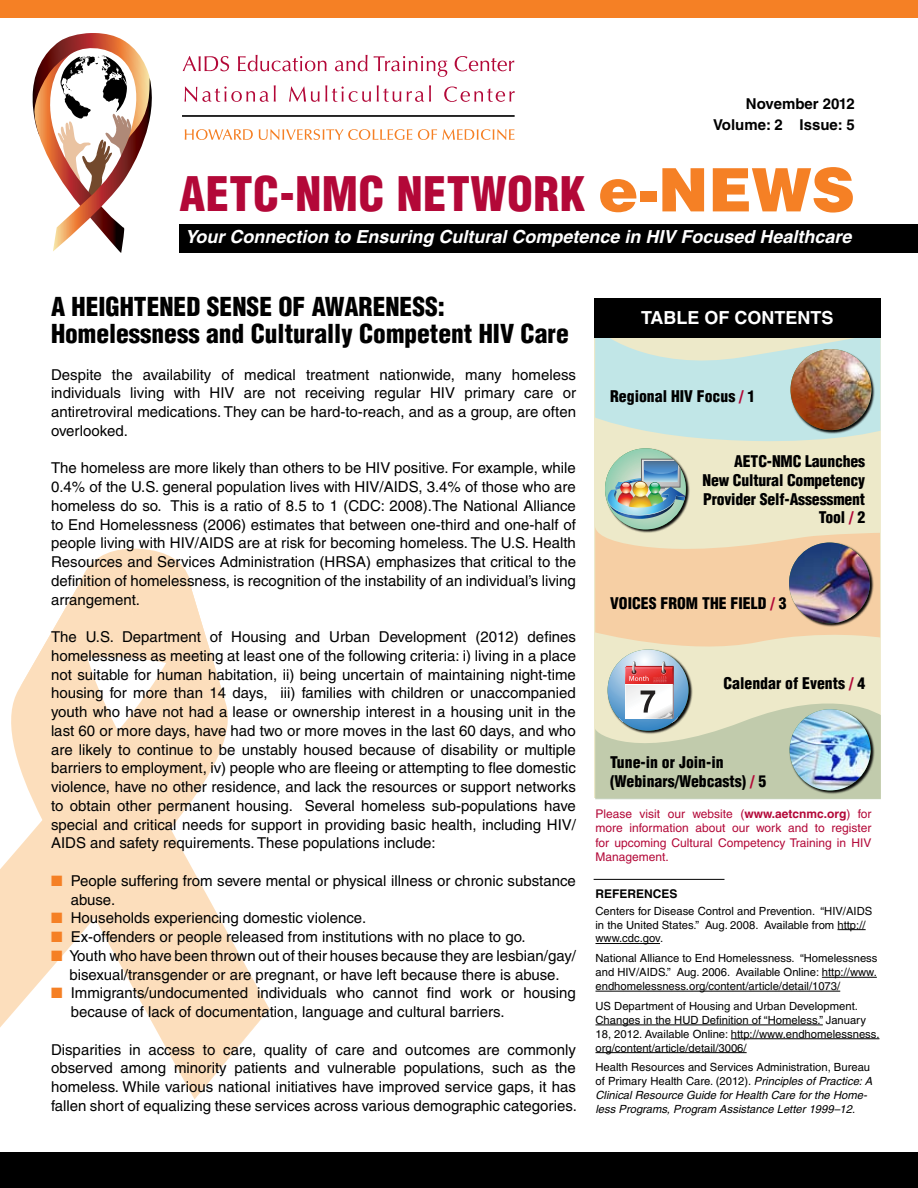
<style>
.page{position:relative;width:918px;height:1188px;background:#fff}
.page>*{position:absolute;margin:0;border:0;box-sizing:border-box;transform-origin:0 0}
.t1{font:900 condensed 46.5px "Helvetica";letter-spacing:.01em;color:#b30838}
.t2{font:900 condensed 25.5px/27px "Helvetica";color:#000}
.t3{font:italic 700 18px "Helvetica";color:#fff}
.t4{font:700 18px "Helvetica LT Std";color:#fff}
.t5{font:900 condensed 15.75px/18.9px "Helvetica";color:#000;text-align:right}
.t6{font:15px/18.8px "Helvetica";color:#000;text-align:justify}
.t7{font:700 15px/21px "Helvetica LT Std";color:#000;text-align:right}
.t8{font:12px/14.2px "Helvetica";color:#b30838;text-align:justify}
.t9{font:700 12px "Helvetica";color:#000}
.t10{font:11.25px/13.8px "Helvetica";color:#000}
.t11{font:italic 11.25px/13.8px "Helvetica";color:#000}
.s1{font-stretch:normal;font-size:60px;color:#f58025}
.s2{color:#f58025}
.s3{color:#b30838}
.s4{font-family:"Helvetica LT Std";font-weight:700}
.s5{font-style:normal}
</style>
<div class="page">
<div style="left:594px;top:338px;width:287px;height:460px;background:#ede9c9"></div>
<svg style="left:3px;top:689px;width:192px;height:411px;fill:#fcdebc"></svg>
<svg style="left:19px;top:549px;width:175px;height:155px"></svg>
<svg style="left:74px;top:596px;width:196px;height:503px;fill:#fcdebc"></svg>
<svg style="left:33px;top:33px;width:119px;height:220px"></svg>
<svg style="left:183px;top:56px;width:46px;height:15px"></svg>
<svg style="left:238px;top:55px;width:88px;height:16px"></svg>
<svg style="left:335px;top:55px;width:33px;height:16px"></svg>
<svg style="left:374px;top:56px;width:73px;height:21px"></svg>
<svg style="left:455px;top:56px;width:59px;height:15px"></svg>
<svg style="left:185px;top:85px;width:91px;height:17px"></svg>
<svg style="left:289px;top:85px;width:82px;height:17px"></svg>
<svg style="left:377px;top:85px;width:24px;height:17px"></svg>
<svg style="left:407px;top:85px;width:24px;height:17px"></svg>
<svg style="left:444px;top:87px;width:71px;height:15px"></svg>
<svg style="left:185px;top:129px;width:68px;height:11px"></svg>
<svg style="left:259px;top:129px;width:153px;height:11px"></svg>
<svg style="left:418px;top:129px;width:97px;height:11px"></svg>
<hr style="left:182px;top:115px;width:333px;height:2px;background:#000">
<div style="left:0;top:1152px;width:918px;height:36px;background:#000"></div>
<div style="left:180px;top:224px;width:738px;height:28px;background:#000"></div>
<div style="left:0;top:0;width:918px;height:17px;background:#f58025"></div>
<svg style="left:838px;top:929px;width:28px;height:1px"></svg>
<hr style="left:596px;top:943px;width:64px;height:1px;background:#000">
<hr style="left:822px;top:977px;width:55px;height:1px;background:#000">
<hr style="left:596px;top:991px;width:244px;height:1px;background:#000">
<hr style="left:596px;top:1025px;width:227px;height:1px;background:#000">
<hr style="left:731px;top:1038px;width:148px;height:1px;background:#000">
<hr style="left:596px;top:1052px;width:151px;height:1px;background:#000">
<hr style="left:594px;top:879px;width:130px;height:1px;background:#000">
<svg style="left:595px;top:338px;width:285px;height:110px;background:#cde6de"></svg>
<svg style="left:595px;top:526px;width:285px;height:122px;background:#f3d4ac"></svg>
<div style="left:789px;top:542px;width:91px;height:92px;background:#000;opacity:.95"></div>
<img style="left:789px;top:543px;width:81px;height:80px;border-radius:40px">
<div style="left:594px;top:298px;width:287px;height:40px;background:#000"></div>
<div style="left:607px;top:649px;width:92px;height:92px;background:#000;opacity:.95"></div>
<svg style="left:608px;top:650px;width:80px;height:81px"></svg>
<img style="left:595px;top:662px;width:286px;height:137px">
<div style="left:605px;top:448px;width:91px;height:91px;background:#000;opacity:.95"></div>
<svg style="left:605px;top:448px;width:81px;height:81px"></svg>
<img style="left:608px;top:459px;width:78px;height:60px">
<div style="left:790px;top:349px;width:92px;height:91px;background:#000;opacity:.95"></div>
<img style="left:791px;top:349px;width:80px;height:81px;border-radius:40px">
<p class="t7" style="left:713px;top:93px;width:143px">November 2012<br>Volume: 2 Issue: 5</p>
<h1 class="t1" style="left:179px;top:165px;width:677px">AETC-NMC NETWORK <span class="s1">e-NEWS</span></h1>
<p class="t3" style="left:185px;top:226px;width:668px">Your Connection to Ensuring Cultural Competence in HIV Focused Healthcare</p>
<h2 class="t2" style="left:51px;top:293px;width:519px">A HEIGHTENED SENSE OF AWARENESS:<br>Homelessness and Culturally Competent HIV Care</h2>
<p class="t6" style="left:51px;top:365px;width:527px">Despite the availability of medical treatment nationwide, many homeless individuals living with HIV are not receiving regular HIV primary care or antiretroviral medications. They can be hard-to-reach, and as a group, are often overlooked.</p>
<p class="t6" style="left:51px;top:459px;width:527px">The homeless are more likely than others to be HIV positive. For example, while 0.4% of the U.S. general population lives with HIV/AIDS, 3.4% of those who are homeless do so. This is a ratio of 8.5 to 1 (CDC: 2008).The National Alliance to End Homelessness (2006) estimates that between one-third and one-half of people living with HIV/AIDS are at risk for becoming homeless. The U.S. Health Resources and Services Administration (HRSA) emphasizes that critical to the definition of homelessness, is recognition of the instability of an individual’s living arrangement.</p>
<p class="t6" style="left:51px;top:627px;width:527px">The U.S. Department of Housing and Urban Development (2012) defines homelessness as meeting at least one of the following criteria: i) living in a place not suitable for human habitation, ii) being uncertain of maintaining night-time housing for more than 14 days, iii) families with children or unaccompanied youth who have not had a lease or ownership interest in a housing unit in the last 60 or more days, have had two or more moves in the last 60 days, and who are likely to continue to be unstably housed because of disability or multiple barriers to employment, iv) people who are fleeing or attempting to flee domestic violence, have no other residence, and lack the resources or support networks to obtain other permanent housing. Several homeless sub-populations have special and critical needs for support in providing basic health, including HIV/ AIDS and safety requirements. These populations include:</p>
<p class="t6" style="left:71px;top:871px;width:507px;text-indent:-20px"><span class="s2">■</span> People suffering from severe mental or physical illness or chronic substance abuse.</p>
<p class="t6" style="left:51px;top:909px;width:317px"><span class="s2">■</span> Households experiencing domestic violence.</p>
<p class="t6" style="left:51px;top:927px;width:476px"><span class="s2">■</span> Ex-offenders or people released from institutions with no place to go.</p>
<p class="t6" style="left:51px;top:946px;width:527px;text-align:center"><span class="s2">■</span> Youth who have been thrown out of their houses because they are lesbian/gay/ bisexual/transgender or are pregnant, or have left because there is abuse.</p>
<p class="t6" style="left:71px;top:984px;width:507px;text-indent:-20px"><span class="s2">■</span> Immigrants/undocumented individuals who cannot find work or housing because of lack of documentation, language and cultural barriers.</p>
<p class="t6" style="left:51px;top:1040px;width:527px">Disparities in access to care, quality of care and outcomes are commonly observed among minority patients and vulnerable populations, such as the homeless. While various national initiatives have improved service gaps, it has fallen short of equalizing these services across various demographic categories.</p>
<p class="t4" style="left:641px;top:307px;width:194px">TABLE OF CONTENTS</p>
<p class="t5" style="left:610px;top:387px;width:147px">Regional HIV Focus <span class="s3">/</span> 1</p>
<p class="t5" style="left:702px;top:451px;width:164px">AETC-NMC Launches<br>New Cultural Competency<br>Provider Self-Assessment<br>Tool <span class="s3">/</span> 2</p>
<p class="t5" style="left:610px;top:594px;width:178px">VOICES FROM THE FIELD <span class="s3">/</span> 3</p>
<p class="t5" style="left:724px;top:673px;width:143px">Calendar of Events <span class="s3">/</span> 4</p>
<p class="t5" style="left:610px;top:752px;width:158px;text-align:left">Tune-in or Join-in (Webinars/Webcasts) <span class="s3">/</span> 5</p>
<p class="t8" style="left:596px;top:807px;width:278px">Please visit our website (<span class="s4">www.aetcnmc.org</span>) for more information about our work and to register for upcoming Cultural Competency Training in HIV Management.</p>
<p class="t9" style="left:596px;top:886px;width:84px">REFERENCES</p>
<p class="t10" style="left:596px;top:904px;width:278px">Centers for Disease Control and Prevention. “HIV/AIDS in the United States.” Aug. 2008. Available from http:// www.cdc.gov.</p>
<p class="t10" style="left:596px;top:951px;width:284px;text-align:justify">National Alliance to End Homelessness. “Homelessness and HIV/AIDS.” Aug. 2006. Available Online: http://www. endhomelessness.org/content/article/detail/1073/</p>
<p class="t10" style="left:596px;top:999px;width:285px">US Department of Housing and Urban Development.<br>Changes in the HUD Definition of “Homeless.” January 18, 2012. Available Online: http://www.endhomelessness. org/content/article/detail/3006/</p>
<p class="t11" style="left:596px;top:1061px;width:278px"><span class="s5">Health Resources and Services Administration, Bureau of Primary Health Care. (2012).</span> Principles of Practice: A Clinical Resource Guide for Health Care for the Home&shy;less Programs, Program Assistance Letter 1999–12<span class="s5">.</span></p>
</div>
